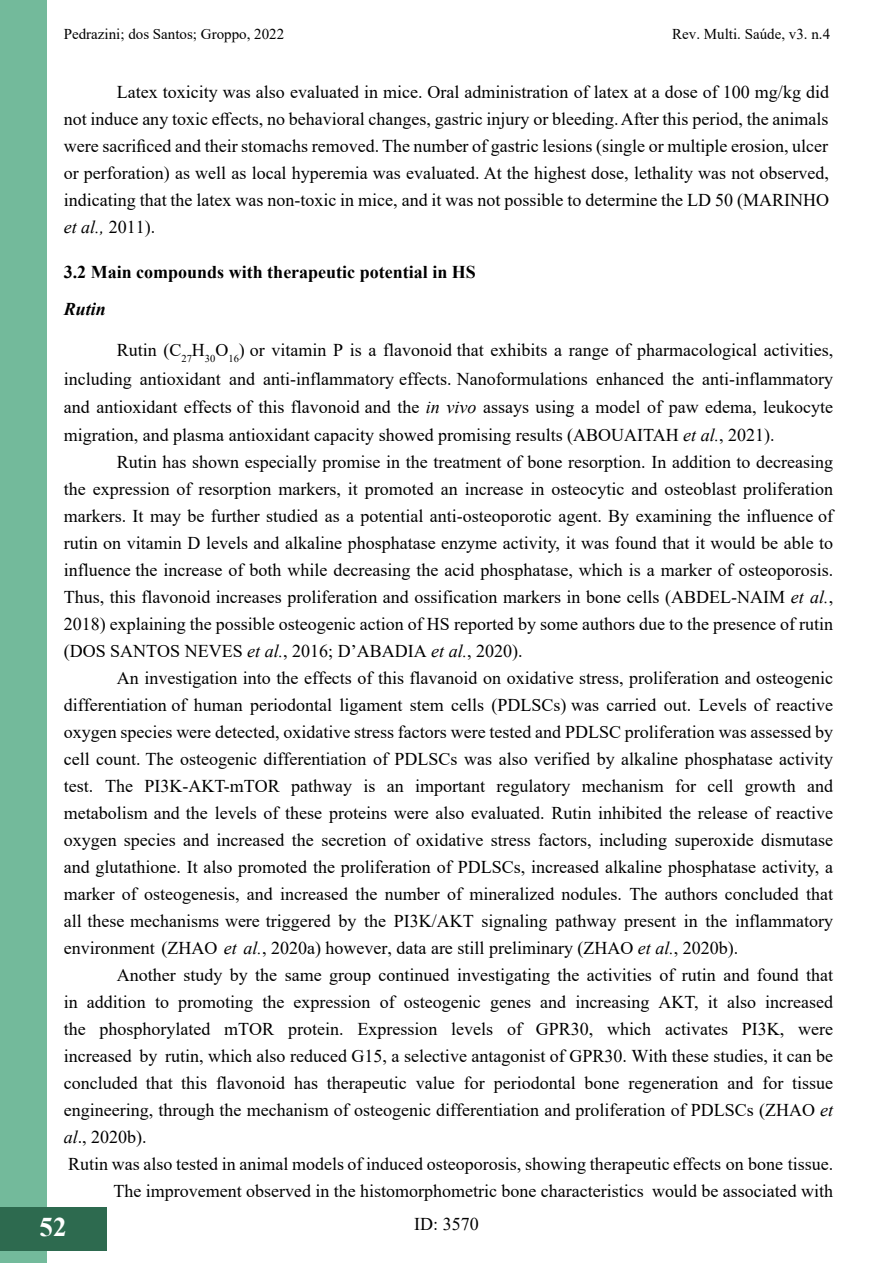
<style>
.page{position:relative;width:893px;height:1263px;background:#fff}
.page>*{position:absolute;margin:0;border:0;box-sizing:border-box;transform-origin:0 0}
.t1{font:700 27px "Times New Roman";color:#fff}
.t2{font:18px/27px "Times New Roman";color:#000;text-align:justify}
.t3{font:700 18px "Times New Roman";color:#000}
.t4{font:italic 700 18px "Times New Roman";color:#000}
.t5{font:15px "Times New Roman";color:#000}
.s1{font-style:italic}
</style>
<div class="page">
<div style="left:0;top:1px;width:47px;height:1262px;background:#73ba9b"></div>
<div style="left:0;top:1207px;width:106px;height:43px;background:#2d6a4f"></div>
<p class="t5" style="left:64px;top:24px;width:222px">Pedrazini; dos Santos; Groppo, 2022</p>
<p class="t5" style="left:672px;top:24px;width:159px">Rev. Multi. Saúde, v3. n.4</p>
<p class="t2" style="left:64px;top:77px;width:767px;text-indent:53px">Latex toxicity was also evaluated in mice. Oral administration of latex at a dose of 100 mg/kg did not induce any toxic effects, no behavioral changes, gastric injury or bleeding.After this period, the animals were sacrificed and their stomachs removed.The number of gastric lesions (single or multiple erosion, ulcer or perforation) as well as local hyperemia was evaluated. At the highest dose, lethality was not observed, indicating that the latex was non-toxic in mice, and it was not possible to determine the LD 50 (MARINHO <span class="s1">et al.,</span> 2011).</p>
<p class="t3" style="left:64px;top:259px;width:414px">3.2 Main compounds with therapeutic potential in HS</p>
<p class="t4" style="left:64px;top:296px;width:44px">Rutin</p>
<p class="t2" style="left:64px;top:334px;width:771px;line-height:29.5px;text-align:right">Rutin (C<sub>27</sub>H<sub>30</sub>O<sub>16</sub>) or vitamin P is a flavonoid that exhibits a range of pharmacological activities, including antioxidant and anti-inflammatory effects. Nanoformulations enhanced the anti-inflammatory</p>
<p class="t2" style="left:64px;top:393px;width:771px;line-height:27.6px">and antioxidant effects of this flavonoid and the <span class="s1">in vivo</span> assays using a model of paw edema, leukocyte migration, and plasma antioxidant capacity showed promising results (ABOUAITAH <span class="s1">et al.</span>, 2021).</p>
<p class="t2" style="left:64px;top:448px;width:771px;text-indent:53px">Rutin has shown especially promise in the treatment of bone resorption. In addition to decreasing the expression of resorption markers, it promoted an increase in osteocytic and osteoblast proliferation markers. It may be further studied as a potential anti-osteoporotic agent. By examining the influence of rutin on vitamin D levels and alkaline phosphatase enzyme activity, it was found that it would be able to influence the increase of both while decreasing the acid phosphatase, which is a marker of osteoporosis.<br>Thus, this flavonoid increases proliferation and ossification markers in bone cells (ABDEL-NAIM <span class="s1">et al.</span>, 2018) explaining the possible osteogenic action of HS reported by some authors due to the presence of rutin (DOS SANTOS NEVES <span class="s1">et al.</span>, 2016; D’ABADIA <span class="s1">et al.</span>, 2020).</p>
<p class="t2" style="left:64px;top:664px;width:771px;text-indent:53px">An investigation into the effects of this flavanoid on oxidative stress, proliferation and osteogenic differentiation of human periodontal ligament stem cells (PDLSCs) was carried out. Levels of reactive oxygen species were detected, oxidative stress factors were tested and PDLSC proliferation was assessed by cell count. The osteogenic differentiation of PDLSCs was also verified by alkaline phosphatase activity test. The PI3K-AKT-mTOR pathway is an important regulatory mechanism for cell growth and metabolism and the levels of these proteins were also evaluated. Rutin inhibited the release of reactive oxygen species and increased the secretion of oxidative stress factors, including superoxide dismutase and glutathione. It also promoted the proliferation of PDLSCs, increased alkaline phosphatase activity, a marker of osteogenesis, and increased the number of mineralized nodules. The authors concluded that all these mechanisms were triggered by the PI3K/AKT signaling pathway present in the inflammatory environment (ZHAO <span class="s1">et al.</span>, 2020a) however, data are still preliminary (ZHAO <span class="s1">et al.</span>, 2020b).</p>
<p class="t2" style="left:117px;top:961px;width:718px">Another study by the same group continued investigating the activities of rutin and found that</p>
<p class="t2" style="left:64px;top:988px;width:771px">in addition to promoting the expression of osteogenic genes and increasing AKT, it also increased</p>
<p class="t2" style="left:64px;top:1015px;width:771px">the phosphorylated mTOR protein. Expression levels of GPR30, which activates PI3K, were</p>
<p class="t2" style="left:64px;top:1042px;width:771px">increased by rutin, which also reduced G15, a selective antagonist of GPR30. With these studies, it can be</p>
<p class="t2" style="left:64px;top:1069px;width:771px">concluded that this flavonoid has therapeutic value for periodontal bone regeneration and for tissue</p>
<p class="t2" style="left:64px;top:1096px;width:771px">engineering, through the mechanism of osteogenic differentiation and proliferation of PDLSCs (ZHAO <span class="s1">et</span></p>
<p class="t2" style="left:64px;top:1123px;width:84px"><span class="s1">al</span>., 2020b).</p>
<p class="t2" style="left:68px;top:1150px;width:766px">Rutin was also tested in animal models of induced osteoporosis, showing therapeutic effects on bone tissue.</p>
<p class="t2" style="left:113px;top:1177px;width:721px">The improvement observed in the histomorphometric bone characteristics would be associated with</p>
<h1 class="t1" style="left:40px;top:1207px;width:28px">52</h1>
<p class="t2" style="left:414px;top:1210px;width:66px">ID: 3570</p>
</div>
